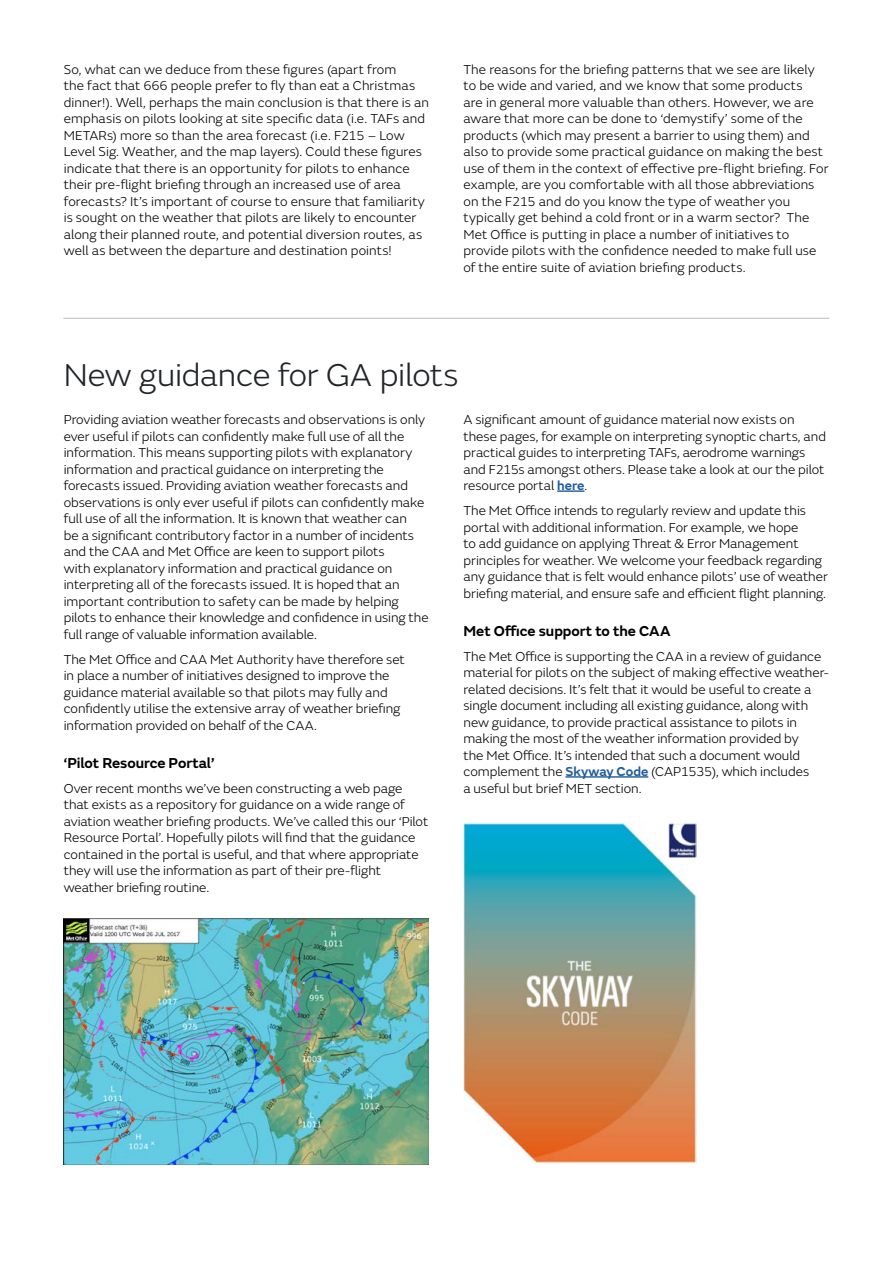
<style>
.page{position:relative;width:893px;height:1263px;background:#fff}
.page>*{position:absolute;margin:0;border:0;box-sizing:border-box;transform-origin:0 0}
.t1{font:300 33px "FS Emeric";letter-spacing:-.01em;color:#212528}
.t2{font:600 15px "FS Emeric";letter-spacing:-.005em;color:#000}
.t3{font:300 13.5px/16.5px "FS Emeric";color:#000}
.s1{font-weight:600;color:#215e9e}
</style>
<div class="page">
<hr style="left:63px;top:318px;width:766px;height:1px;background:#bcbbbc">
<hr style="left:557px;top:490px;width:27px;height:2px;background:#215e9e">
<hr style="left:565px;top:776px;width:83px;height:2px;background:#215e9e">
<img style="left:64px;top:918px;width:365px;height:246px">
<img style="left:464px;top:823px;width:232px;height:340px">
<p class="t3" style="left:64px;top:60px;width:367px">So, what can we deduce from these figures (apart from<br>the fact that 666 people prefer to fly than eat a Christmas dinner!). Well, perhaps the main conclusion is that there is an emphasis on pilots looking at site specific data (i.e. TAFs and METARs) more so than the area forecast (i.e. F215 – Low Level Sig. Weather, and the map layers). Could these figures indicate that there is an opportunity for pilots to enhance their pre-flight briefing through an increased use of area forecasts? It’s important of course to ensure that familiarity is sought on the weather that pilots are likely to encounter along their planned route, and potential diversion routes, as well as between the departure and destination points!</p>
<p class="t3" style="left:463px;top:60px;width:367px">The reasons for the briefing patterns that we see are likely to be wide and varied, and we know that some products<br>are in general more valuable than others. However, we are aware that more can be done to ‘demystify’ some of the products (which may present a barrier to using them) and also to provide some practical guidance on making the best use of them in the context of effective pre-flight briefing. For example, are you comfortable with all those abbreviations on the F215 and do you know the type of weather you typically get behind a cold front or in a warm sector? The Met Office is putting in place a number of initiatives to provide pilots with the confidence needed to make full use of the entire suite of aviation briefing products.</p>
<h1 class="t1" style="left:64px;top:352px;width:396px">New guidance for GA pilots</h1>
<p class="t3" style="left:64px;top:411px;width:366px">Providing aviation weather forecasts and observations is only ever useful if pilots can confidently make full use of all the information. This means supporting pilots with explanatory information and practical guidance on interpreting the forecasts issued. Providing aviation weather forecasts and observations is only ever useful if pilots can confidently make full use of all the information. It is known that weather can<br>be a significant contributory factor in a number of incidents and the CAA and Met Office are keen to support pilots<br>with explanatory information and practical guidance on interpreting all of the forecasts issued. It is hoped that an important contribution to safety can be made by helping pilots to enhance their knowledge and confidence in using the full range of valuable information available.</p>
<p class="t3" style="left:64px;top:651px;width:343px">The Met Office and CAA Met Authority have therefore set in place a number of initiatives designed to improve the guidance material available so that pilots may fully and confidently utilise the extensive array of weather briefing information provided on behalf of the CAA.</p>
<p class="t2" style="left:64px;top:751px;width:152px">‘Pilot Resource Portal’</p>
<p class="t3" style="left:64px;top:779px;width:366px">Over recent months we’ve been constructing a web page that exists as a repository for guidance on a wide range of aviation weather briefing products. We’ve called this our ‘Pilot Resource Portal’. Hopefully pilots will find that the guidance contained in the portal is useful, and that where appropriate they will use the information as part of their pre-flight weather briefing routine.</p>
<p class="t3" style="left:463px;top:411px;width:364px">A significant amount of guidance material now exists on these pages, for example on interpreting synoptic charts, and practical guides to interpreting TAFs, aerodrome warnings and F215s amongst others. Please take a look at our the pilot resource portal <span class="s1">here</span>.</p>
<p class="t3" style="left:463px;top:502px;width:366px">The Met Office intends to regularly review and update this portal with additional information. For example, we hope<br>to add guidance on applying Threat &amp; Error Management principles for weather. We welcome your feedback regarding any guidance that is felt would enhance pilots’ use of weather briefing material, and ensure safe and efficient flight planning.</p>
<p class="t2" style="left:463px;top:619px;width:209px">Met Office support to the CAA</p>
<p class="t3" style="left:463px;top:647px;width:367px">The Met Office is supporting the CAA in a review of guidance material for pilots on the subject of making effective weather&shy;related decisions. It’s felt that it would be useful to create a single document including all existing guidance, along with new guidance, to provide practical assistance to pilots in making the most of the weather information provided by<br>the Met Office. It’s intended that such a document would complement the <span class="s1">Skyway Code</span> (CAP1535), which includes<br>a useful but brief MET section.</p>
</div>
